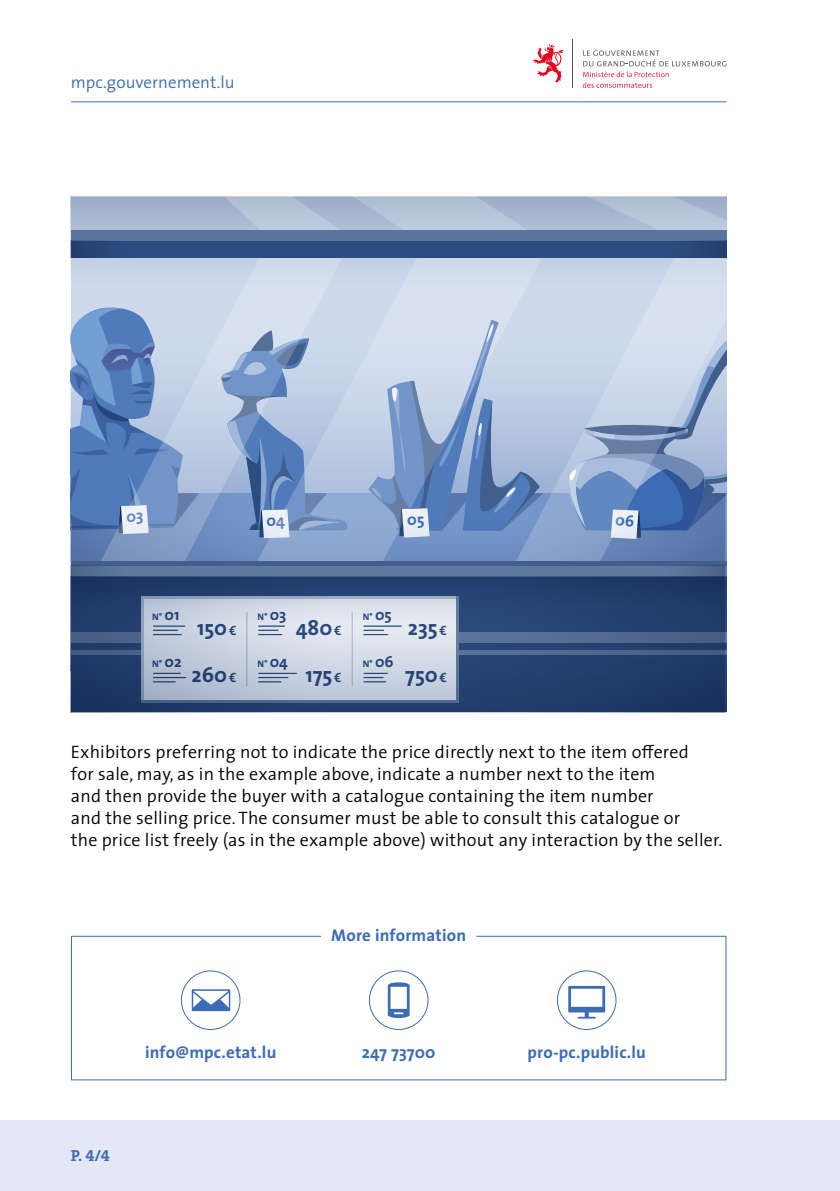
<style>
.page{position:relative;width:840px;height:1191px;background:#fff}
.page>*{position:absolute;margin:0;border:0;box-sizing:border-box;transform-origin:0 0}
.t1{font:700 21.2px "The Sans";color:#2c4d7f}
.t2{font:300 18px/22px "The Sans";letter-spacing:.01em;color:#000}
.t3{font:700 17px "The Sans";letter-spacing:.01em;color:#3c6cb3}
.t4{font:300 17px "The Sans";color:#3c6cb3}
.t5{font:16px "The Serif Bold Caps";color:#3c6cb3}
.t6{font:700 9.4px "The Sans";color:#2c4d7f}
.s1{font-size:15.6px}
.s2{font-size:13.4px}
</style>
<div class="page">
<div style="left:0;top:1120px;width:839px;height:71px;background:#e4e7f6"></div>
<svg style="left:533px;top:44px;width:30px;height:39px"></svg>
<hr style="left:571px;top:40px;width:1px;height:48px;background:#5a5a59">
<svg style="left:582px;top:50px;width:144px;height:38px"></svg>
<hr style="left:71px;top:101px;width:655px;height:1px;background:#3c6cb3">
<div style="left:71px;top:197px;width:655px;height:91px;background:#a5b6cf"></div>
<svg style="left:140px;top:197px;width:586px;height:33px"></svg>
<svg style="left:71px;top:258px;width:61px;height:303px;background:#a6b8d5"></svg>
<svg style="left:604px;top:258px;width:122px;height:303px;background:#b5c5dd"></svg>
<svg style="left:132px;top:258px;width:472px;height:303px;background:#b7c8e1"></svg>
<div style="left:71px;top:566px;width:655px;height:10px;background:#61799f"></div>
<div style="left:71px;top:561px;width:655px;height:5px;background:#415f8c"></div>
<div style="left:71px;top:241px;width:655px;height:17px;background:#2c4d7f"></div>
<div style="left:71px;top:230px;width:655px;height:11px;background:#5b749b"></div>
<svg style="left:327px;top:626px;width:399px;height:86px;background:#a4b1c7"></svg>
<svg style="left:327px;top:577px;width:399px;height:49px;background:#8192af"></svg>
<svg style="left:477px;top:577px;width:247px;height:135px;background:#264270"></svg>
<svg style="left:71px;top:576px;width:256px;height:136px;background:#7889a7"></svg>
<div style="left:71px;top:566px;width:59px;height:10px;background:#586f96"></div>
<svg style="left:695px;top:566px;width:29px;height:10px"></svg>
<div style="left:71px;top:241px;width:59px;height:17px;background:#274777"></div>
<div style="left:666px;top:241px;width:60px;height:17px;background:#274778"></div>
<svg style="left:70px;top:935px;width:656px;height:146px"></svg>
<svg style="left:71px;top:306px;width:128px;height:228px;background:#7d9cca"></svg>
<svg style="left:220px;top:330px;width:127px;height:208px;background:#97aed2"></svg>
<svg style="left:368px;top:319px;width:175px;height:218px;background:#9db3d5"></svg>
<svg style="left:562px;top:330px;width:164px;height:209px;background:#9bb0d2"></svg>
<p class="t4" style="left:71px;top:68px;width:165px">mpc.gouvernement.lu</p>
<p class="t6" style="left:152px;top:609px;width:29px">N° <span class="s1">01</span></p>
<p class="t6" style="left:152px;top:656px;width:31px">N° <span class="s1">02</span></p>
<p class="t1" style="left:197px;top:610px;width:41px">150<span class="s2">€</span></p>
<p class="t1" style="left:191px;top:657px;width:46px">260<span class="s2">€</span></p>
<p class="t6" style="left:257px;top:609px;width:31px">N° <span class="s1">03</span></p>
<p class="t6" style="left:257px;top:656px;width:32px">N° <span class="s1">04</span></p>
<p class="t1" style="left:295px;top:610px;width:47px">480<span class="s2">€</span></p>
<p class="t1" style="left:305px;top:657px;width:38px">175 <span class="s2">€</span></p>
<p class="t6" style="left:362px;top:609px;width:31px">N° <span class="s1">05</span></p>
<p class="t6" style="left:362px;top:656px;width:32px">N° <span class="s1">06</span></p>
<p class="t1" style="left:407px;top:610px;width:41px">235 <span class="s2">€</span></p>
<p class="t1" style="left:405px;top:657px;width:43px">750<span class="s2">€</span></p>
<p class="t2" style="left:71px;top:740px;width:652px">Exhibitors preferring not to indicate the price directly next to the item offered<br>for sale, may, as in the example above, indicate a number next to the item<br>and then provide the buyer with a catalogue containing the item number<br>and the selling price. The consumer must be able to consult this catalogue or<br>the price list freely (as in the example above) without any interaction by the seller.</p>
<p class="t3" style="left:331px;top:920px;width:136px">More information</p>
<p class="t5" style="left:71px;top:1142px;width:40px">P. 4/4</p>
<p class="t3" style="left:145px;top:1037px;width:133px">info@mpc.etat.lu</p>
<p class="t3" style="left:361px;top:1037px;width:75px">247 73700</p>
<p class="t3" style="left:527px;top:1037px;width:120px">pro-pc.public.lu</p>
</div>
